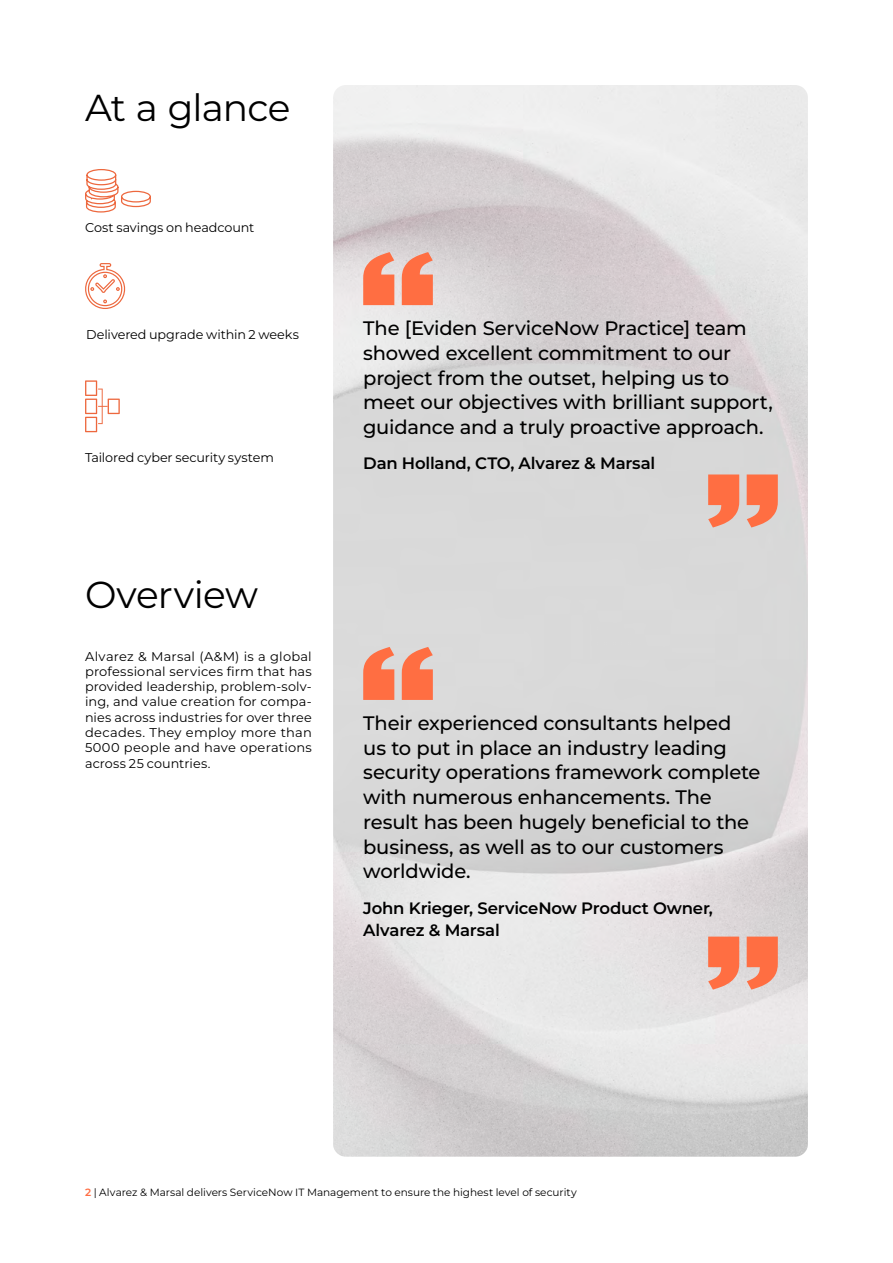
<style>
.page{position:relative;width:893px;height:1263px;background:#fff}
.page>*{position:absolute;margin:0;border:0;box-sizing:border-box;transform-origin:0 0}
.t1{font:37.5px "Montserrat";letter-spacing:-.02em;color:#000}
.t2{font:500 19.5px/24.8px "Montserrat";letter-spacing:-.01em;color:#000}
.t3{font:600 16.5px/22.5px "Montserrat";letter-spacing:-.01em;color:#000}
.t4{font:12.75px/15.3px "Montserrat";letter-spacing:.005em;color:#000;text-align:justify}
.t5{font:10.5px "Montserrat";color:#000}
.s1{font-weight:600;color:#ff6d43}
</style>
<div class="page">
<svg style="left:363px;top:252px;width:70px;height:53px;background:#f68d6f"></svg>
<svg style="left:708px;top:474px;width:70px;height:53px;background:#f38c6d"></svg>
<svg style="left:363px;top:647px;width:70px;height:53px;background:#f48d6d"></svg>
<svg style="left:708px;top:936px;width:70px;height:54px;background:#f48e70"></svg>
<svg style="left:85px;top:169px;width:66px;height:44px"></svg>
<svg style="left:85px;top:263px;width:41px;height:46px"></svg>
<svg style="left:85px;top:380px;width:35px;height:52px"></svg>
<h1 class="t1" style="left:85px;top:83px;width:207px">At a glance</h1>
<p class="t4" style="left:85px;top:220px;width:171px">Cost savings on headcount</p>
<p class="t4" style="left:86px;top:327px;width:214px">Delivered upgrade within 2 weeks</p>
<p class="t4" style="left:85px;top:449px;width:190px">Tailored cyber security system</p>
<h1 class="t1" style="left:85px;top:570px;width:175px">Overview</h1>
<p class="t4" style="left:85px;top:648px;width:228px">Alvarez &amp; Marsal (A&amp;M) is a global professional services firm that has provided leadership, problem-solv&shy;ing, and value creation for compa&shy;nies across industries for over three decades. They employ more than 5000 people and have operations across 25 countries.</p>
<p class="t2" style="left:363px;top:315px;width:411px">The [Eviden ServiceNow Practice] team showed excellent commitment to our project from the outset, helping us to meet our objectives with brilliant support, guidance and a truly proactive approach.</p>
<p class="t3" style="left:363px;top:452px;width:293px">Dan Holland, CTO, Alvarez &amp; Marsal</p>
<p class="t2" style="left:363px;top:710px;width:399px">Their experienced consultants helped<br>us to put in place an industry leading security operations framework complete with numerous enhancements. The result has been hugely beneficial to the business, as well as to our customers worldwide.</p>
<p class="t3" style="left:363px;top:896px;width:351px">John Krieger, ServiceNow Product Owner,<br>Alvarez &amp; Marsal</p>
<p class="t5" style="left:85px;top:1185px;width:493px"><span class="s1">2</span> | Alvarez &amp; Marsal delivers ServiceNow IT Management to ensure the highest level of security</p>
</div>
